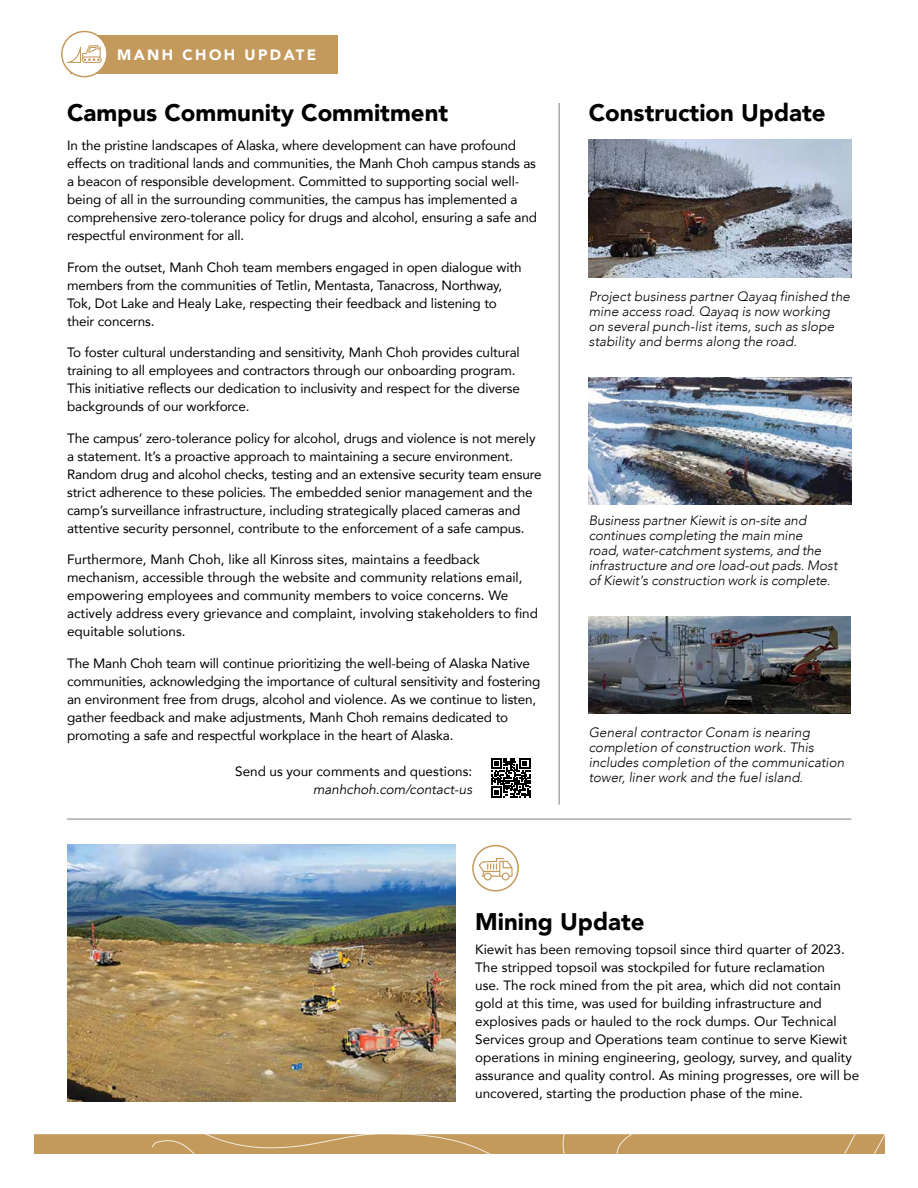
<style>
.page{position:relative;width:918px;height:1188px;background:#fff}
.page>*{position:absolute;margin:0;border:0;box-sizing:border-box;transform-origin:0 0}
.t1{font:900 24px "Avenir";color:#000}
.t2{font:900 15px "Avenir";letter-spacing:.16em;color:#fff}
.t3{font:13.5px/18px "Avenir";letter-spacing:-.01em;color:#000}
.t4{font:italic 300 13.5px/15px "Avenir";color:#000}
.t5{font:italic 13.5px "Avenir";color:#000}
</style>
<div class="page">
<div style="left:34px;top:1133px;width:850px;height:21px;background:#c49a5c"></div>
<svg style="left:152px;top:1134px;width:732px;height:20px"></svg>
<hr style="left:24px;top:1133px;width:880px;height:1px;background:#fff">
<hr style="left:67px;top:819px;width:784px;height:1px;background:#837e7e">
<hr style="left:559px;top:103px;width:1px;height:702px;background:#837e7e">
<img style="left:67px;top:845px;width:389px;height:256px">
<img style="left:589px;top:378px;width:262px;height:126px">
<img style="left:589px;top:139px;width:262px;height:139px">
<img style="left:589px;top:617px;width:262px;height:96px">
<div style="left:71px;top:35px;width:267px;height:39px;background:#c49a5c"></div>
<div style="left:62px;top:31px;width:45px;height:46px;background:#fff;border-radius:50%"></div>
<div style="left:61px;top:31px;width:47px;height:46px;border:2px solid #c49a5c;border-radius:50%"></div>
<svg style="left:67px;top:45px;width:35px;height:18px"></svg>
<div style="left:472px;top:845px;width:47px;height:47px;border:2px solid #c49a5c;border-radius:50%"></div>
<svg style="left:478px;top:858px;width:35px;height:23px"></svg>
<svg style="left:491px;top:758px;width:39px;height:40px"></svg>
<p class="t2" style="left:117px;top:42px;width:201px">MANH CHOH UPDATE</p>
<h1 class="t1" style="left:67px;top:92px;width:383px">Campus Community Commitment</h1>
<p class="t3" style="left:67px;top:136px;width:471px">In the pristine landscapes of Alaska, where development can have profound effects on traditional lands and communities, the Manh Choh campus stands as a beacon of responsible development. Committed to supporting social well&shy;being of all in the surrounding communities, the campus has implemented a comprehensive zero-tolerance policy for drugs and alcohol, ensuring a safe and respectful environment for all.</p>
<p class="t3" style="left:67px;top:258px;width:456px">From the outset, Manh Choh team members engaged in open dialogue with members from the communities of Tetlin, Mentasta, Tanacross, Northway, Tok, Dot Lake and Healy Lake, respecting their feedback and listening to their concerns.</p>
<p class="t3" style="left:67px;top:343px;width:454px">To foster cultural understanding and sensitivity, Manh Choh provides cultural training to all employees and contractors through our onboarding program.<br>This initiative reflects our dedication to inclusivity and respect for the diverse backgrounds of our workforce.</p>
<p class="t3" style="left:67px;top:429px;width:476px">The campus’ zero-tolerance policy for alcohol, drugs and violence is not merely a statement. It’s a proactive approach to maintaining a secure environment.<br>Random drug and alcohol checks, testing and an extensive security team ensure strict adherence to these policies. The embedded senior management and the camp’s surveillance infrastructure, including strategically placed cameras and attentive security personnel, contribute to the enforcement of a safe campus.</p>
<p class="t3" style="left:67px;top:550px;width:472px">Furthermore, Manh Choh, like all Kinross sites, maintains a feedback mechanism, accessible through the website and community relations email, empowering employees and community members to voice concerns. We actively address every grievance and complaint, involving stakeholders to find equitable solutions.</p>
<p class="t3" style="left:67px;top:653px;width:475px">The Manh Choh team will continue prioritizing the well-being of Alaska Native communities, acknowledging the importance of cultural sensitivity and fostering an environment free from drugs, alcohol and violence. As we continue to listen, gather feedback and make adjustments, Manh Choh remains dedicated to promoting a safe and respectful workplace in the heart of Alaska.</p>
<p class="t3" style="left:235px;top:761px;width:239px">Send us your comments and questions:</p>
<p class="t5" style="left:313px;top:781px;width:161px">manhchoh.com/contact-us</p>
<h1 class="t1" style="left:589px;top:92px;width:238px">Construction Update</h1>
<p class="t4" style="left:589px;top:289px;width:263px">Project business partner Qayaq finished the mine access road. Qayaq is now working<br>on several punch-list items, such as slope stability and berms along the road.</p>
<p class="t4" style="left:589px;top:513px;width:250px">Business partner Kiewit is on-site and continues completing the main mine<br>road, water-catchment systems, and the infrastructure and ore load-out pads. Most of Kiewit’s construction work is complete.</p>
<p class="t4" style="left:589px;top:725px;width:257px">General contractor Conam is nearing completion of construction work. This includes completion of the communication tower, liner work and the fuel island.</p>
<h1 class="t1" style="left:475px;top:901px;width:171px">Mining Update</h1>
<p class="t3" style="left:475px;top:940px;width:386px">Kiewit has been removing topsoil since third quarter of 2023.<br>The stripped topsoil was stockpiled for future reclamation<br>use. The rock mined from the pit area, which did not contain gold at this time, was used for building infrastructure and explosives pads or hauled to the rock dumps. Our Technical Services group and Operations team continue to serve Kiewit operations in mining engineering, geology, survey, and quality assurance and quality control. As mining progresses, ore will be uncovered, starting the production phase of the mine.</p>
</div>
